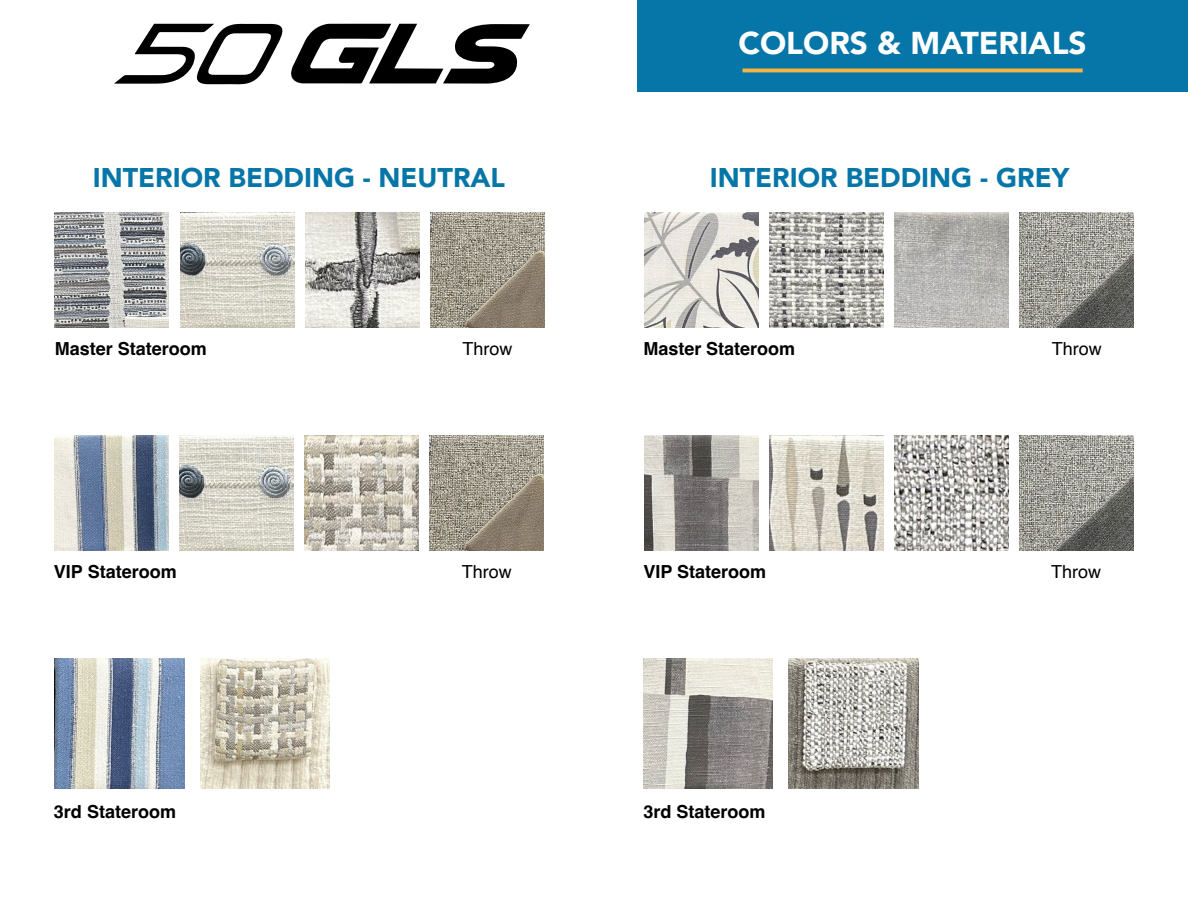
<style>
.page{position:relative;width:1188px;height:918px;background:#fff}
.page>*{position:absolute;margin:0;border:0;box-sizing:border-box;transform-origin:0 0}
.t1{font:900 31.5px "Avenir";color:#fff}
.t2{font:900 27px "Avenir";color:#0576a7}
.t3{font:700 18px "Helvetica";color:#000}
.t4{font:18px "Helvetica";color:#000}
</style>
<div class="page">
<img style="left:769px;top:213px;width:115px;height:115px">
<img style="left:769px;top:436px;width:115px;height:115px">
<img style="left:895px;top:213px;width:114px;height:115px">
<img style="left:895px;top:436px;width:114px;height:115px">
<img style="left:643px;top:659px;width:130px;height:130px">
<img style="left:789px;top:659px;width:129px;height:130px">
<img style="left:1020px;top:213px;width:114px;height:115px">
<img style="left:1020px;top:436px;width:114px;height:115px">
<img style="left:431px;top:213px;width:114px;height:115px">
<img style="left:430px;top:436px;width:114px;height:115px">
<div style="left:637px;top:0;width:551px;height:92px;background:#0576a7"></div>
<svg style="left:291px;top:24px;width:239px;height:60px"></svg>
<svg style="left:115px;top:24px;width:168px;height:61px"></svg>
<hr style="left:742px;top:69px;width:341px;height:3px;background:#f3b442">
<img style="left:55px;top:213px;width:114px;height:115px">
<img style="left:644px;top:213px;width:114px;height:115px">
<img style="left:644px;top:436px;width:114px;height:115px">
<img style="left:54px;top:436px;width:114px;height:115px">
<img style="left:55px;top:659px;width:129px;height:130px">
<img style="left:180px;top:213px;width:114px;height:115px">
<img style="left:179px;top:436px;width:114px;height:115px">
<img style="left:200px;top:659px;width:130px;height:130px">
<img style="left:305px;top:213px;width:114px;height:115px">
<img style="left:304px;top:436px;width:115px;height:115px">
<h1 class="t1" style="left:739px;top:16px;width:350px">COLORS &amp; MATERIALS</h1>
<h2 class="t2" style="left:93px;top:154px;width:414px">INTERIOR BEDDING - NEUTRAL</h2>
<h2 class="t2" style="left:710px;top:154px;width:361px">INTERIOR BEDDING - GREY</h2>
<p class="t3" style="left:55px;top:338px;width:154px">Master Stateroom</p>
<p class="t3" style="left:643px;top:338px;width:153px">Master Stateroom</p>
<p class="t4" style="left:463px;top:335px;width:52px">Throw</p>
<p class="t4" style="left:1052px;top:335px;width:52px">Throw</p>
<p class="t3" style="left:54px;top:561px;width:124px">VIP Stateroom</p>
<p class="t3" style="left:643px;top:561px;width:124px">VIP Stateroom</p>
<p class="t4" style="left:462px;top:558px;width:52px">Throw</p>
<p class="t4" style="left:1051px;top:558px;width:52px">Throw</p>
<p class="t3" style="left:54px;top:801px;width:124px">3rd Stateroom</p>
<p class="t3" style="left:643px;top:801px;width:124px">3rd Stateroom</p>
</div>
